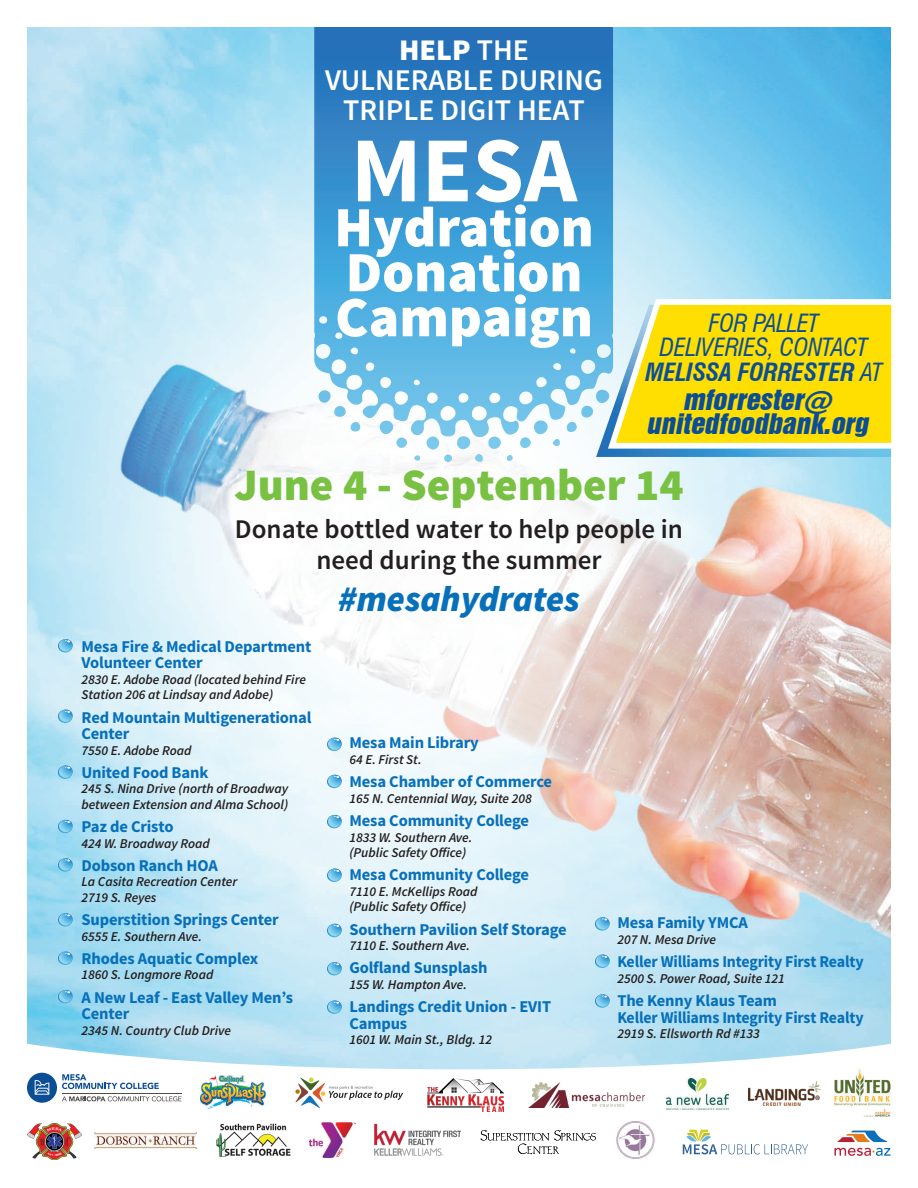
<style>
.page{position:relative;width:918px;height:1188px;background:#fff}
.page>*{position:absolute;margin:0;border:0;box-sizing:border-box;transform-origin:0 0}
.t1{font:700 93px "Source Sans Pro";color:#fff}
.t2{font:900 57px/45px "Source Sans Pro";color:#fff}
.t3{font:900 45px "Source Sans Pro";color:#79c142}
.t4{font:italic 900 36px "Source Sans Pro";color:#0770ba}
.t5{font:600 30px/30px "Source Sans Pro";color:#fff;text-align:center}
.t6{font:600 27px "Source Sans Pro";color:#231f20}
.t7{font:italic 25.95px/24.5px "Swiss 921 BT Regular A";color:#0c4e96;text-align:center;scale:1.1 1}
.t8{font:italic condensed 24.45px "Swiss 721 BT";letter-spacing:-.01em;color:#0c4e96}
.t9{font:italic 700 condensed 24.45px "Swiss 721 BT";letter-spacing:-.01em;color:#0c4e96}
.t10{font:700 16.5px/16.5px "Source Sans Pro";letter-spacing:-.01em;color:#0770ba}
.t11{font:700 16.5px "Source Sans Pro";letter-spacing:-.01em;color:#0770ba;scale:.96 1}
.t12{font:italic 600 13.5px/15.6px "Source Sans Pro";color:#231f20}
.s1{font-weight:900}
.s2{font-weight:400}
</style>
<div class="page">
<img style="left:27px;top:27px;width:864px;height:1008px">
<svg style="left:27px;top:1035px;width:864px;height:121px"></svg>
<svg style="left:314px;top:27px;width:299px;height:415px;background:#4fa0d5"></svg>
<svg style="left:58px;top:639px;width:15px;height:14px"></svg>
<svg style="left:58px;top:710px;width:15px;height:13px"></svg>
<svg style="left:58px;top:765px;width:15px;height:14px"></svg>
<svg style="left:58px;top:820px;width:15px;height:14px"></svg>
<svg style="left:58px;top:858px;width:15px;height:14px"></svg>
<svg style="left:58px;top:913px;width:15px;height:14px"></svg>
<svg style="left:58px;top:952px;width:15px;height:13px"></svg>
<svg style="left:58px;top:990px;width:15px;height:14px"></svg>
<svg style="left:327px;top:738px;width:15px;height:13px"></svg>
<svg style="left:327px;top:775px;width:15px;height:14px"></svg>
<svg style="left:327px;top:815px;width:15px;height:14px"></svg>
<svg style="left:327px;top:869px;width:15px;height:13px"></svg>
<svg style="left:327px;top:924px;width:15px;height:14px"></svg>
<svg style="left:327px;top:962px;width:15px;height:14px"></svg>
<svg style="left:327px;top:1000px;width:15px;height:14px"></svg>
<svg style="left:595px;top:917px;width:15px;height:14px"></svg>
<svg style="left:595px;top:955px;width:15px;height:13px"></svg>
<svg style="left:595px;top:994px;width:15px;height:14px"></svg>
<svg style="left:838px;top:1131px;width:49px;height:11px"></svg>
<svg style="left:835px;top:1148px;width:55px;height:8px"></svg>
<img style="left:28px;top:1123px;width:54px;height:37px">
<img style="left:614px;top:1121px;width:43px;height:38px">
<img style="left:666px;top:1079px;width:63px;height:31px">
<img style="left:834px;top:1068px;width:57px;height:48px">
<svg style="left:480px;top:1130px;width:116px;height:24px"></svg>
<svg style="left:295px;top:1078px;width:108px;height:30px"></svg>
<img style="left:528px;top:1083px;width:116px;height:25px">
<img style="left:216px;top:1123px;width:74px;height:34px">
<img style="left:200px;top:1076px;width:65px;height:33px">
<svg style="left:683px;top:1130px;width:125px;height:24px"></svg>
<img style="left:374px;top:1124px;width:87px;height:32px">
<img style="left:427px;top:1079px;width:77px;height:33px">
<img style="left:309px;top:1122px;width:47px;height:36px">
<img style="left:94px;top:1132px;width:102px;height:16px">
<div style="left:27px;top:1073px;width:30px;height:30px;background:#0c4e96;border-radius:50%"></div>
<svg style="left:35px;top:1080px;width:14px;height:15px"></svg>
<hr style="left:62px;top:1094px;width:120px;height:1px;background:#504c49">
<svg style="left:62px;top:1096px;width:120px;height:5px"></svg>
<svg style="left:62px;top:1074px;width:97px;height:15px"></svg>
<img style="left:748px;top:1082px;width:72px;height:24px">
<svg style="left:596px;top:305px;width:295px;height:152px;background:#72b7e0"></svg>
<svg style="left:604px;top:296px;width:288px;height:157px;background:#f0de37"></svg>
<p class="t5" style="left:325px;top:36px;width:279px"><span class="s1">HELP</span> THE<br>VULNERABLE DURING<br>TRIPLE DIGIT HEAT</p>
<p class="t1" style="left:351px;top:111px;width:228px">MESA</p>
<p class="t2" style="left:334px;top:207px;width:261px">Hydration<br>Donation<br>Campaign</p>
<p class="t8" style="left:709px;top:308px;width:111px">FOR PALLET</p>
<p class="t8" style="left:660px;top:333px;width:209px">DELIVERIES, CONTACT</p>
<p class="t9" style="left:645px;top:357px;width:238px">MELISSA FORRESTER <span class="s2">AT</span></p>
<p class="t7" style="left:646px;top:387px;width:209px">mforrester@ unitedfoodbank.org</p>
<p class="t3" style="left:234px;top:456px;width:451px">June 4 - September 14</p>
<p class="t6" style="left:235px;top:512px;width:450px">Donate bottled water to help people in</p>
<p class="t6" style="left:316px;top:543px;width:287px">need during the summer</p>
<p class="t4" style="left:338px;top:575px;width:243px">#mesahydrates</p>
<p class="t10" style="left:82px;top:639px;width:231px">Mesa Fire &amp; Medical Department<br>Volunteer Center</p>
<p class="t12" style="left:82px;top:671px;width:226px">2830 E. Adobe Road (located behind Fire<br>Station 206 at Lindsay and Adobe)</p>
<p class="t10" style="left:82px;top:709px;width:231px">Red Mountain Multigenerational<br>Center</p>
<p class="t12" style="left:82px;top:742px;width:111px">7550 E. Adobe Road</p>
<p class="t10" style="left:82px;top:765px;width:128px">United Food Bank</p>
<p class="t12" style="left:82px;top:781px;width:208px">245 S. Nina Drive (north of Broadway between Extension and Alma School)</p>
<p class="t10" style="left:82px;top:819px;width:94px">Paz de Cristo</p>
<p class="t12" style="left:82px;top:835px;width:130px">424 W. Broadway Road</p>
<p class="t10" style="left:82px;top:858px;width:138px">Dobson Ranch HOA</p>
<p class="t12" style="left:82px;top:874px;width:157px">La Casita Recreation Center</p>
<p class="t12" style="left:82px;top:890px;width:77px">2719 S. Reyes</p>
<p class="t10" style="left:82px;top:912px;width:199px">Superstition Springs Center</p>
<p class="t12" style="left:82px;top:928px;width:122px">6555 E. Southern Ave.</p>
<p class="t10" style="left:82px;top:951px;width:178px">Rhodes Aquatic Complex</p>
<p class="t12" style="left:82px;top:967px;width:133px">1860 S. Longmore Road</p>
<p class="t10" style="left:82px;top:990px;width:213px">A New Leaf - East Valley Men’s<br>Center</p>
<p class="t12" style="left:82px;top:1022px;width:151px">2345 N. Country Club Drive</p>
<p class="t10" style="left:349px;top:735px;width:131px">Mesa Main Library</p>
<p class="t12" style="left:349px;top:752px;width:74px">64 E. First St.</p>
<p class="t10" style="left:349px;top:774px;width:204px">Mesa Chamber of Commerce</p>
<p class="t12" style="left:349px;top:790px;width:184px">165 N. Centennial Way, Suite 208</p>
<p class="t10" style="left:349px;top:813px;width:181px">Mesa Community College</p>
<p class="t12" style="left:349px;top:829px;width:125px">1833 W. Southern Ave.</p>
<p class="t12" style="left:349px;top:845px;width:118px">(Public Safety Office)</p>
<p class="t10" style="left:349px;top:867px;width:181px">Mesa Community College</p>
<p class="t12" style="left:349px;top:884px;width:129px">7110 E. McKellips Road</p>
<p class="t12" style="left:349px;top:899px;width:118px">(Public Safety Office)</p>
<p class="t10" style="left:349px;top:921px;width:219px">Southern Pavilion Self Storage</p>
<p class="t12" style="left:349px;top:938px;width:122px">7110 E. Southern Ave.</p>
<p class="t10" style="left:349px;top:960px;width:140px">Golfland Sunsplash</p>
<p class="t12" style="left:349px;top:977px;width:119px">155 W. Hampton Ave.</p>
<p class="t10" style="left:349px;top:999px;width:203px">Landings Credit Union - EVIT<br>Campus</p>
<p class="t12" style="left:349px;top:1032px;width:144px">1601 W. Main St., Bldg. 12</p>
<p class="t10" style="left:617px;top:915px;width:132px">Mesa Family YMCA</p>
<p class="t12" style="left:617px;top:932px;width:100px">207 N. Mesa Drive</p>
<p class="t11" style="left:617px;top:951px;width:258px">Keller Williams Integrity First Realty</p>
<p class="t12" style="left:617px;top:970px;width:169px">2500 S. Power Road, Suite 121</p>
<p class="t10" style="left:617px;top:993px;width:161px">The Kenny Klaus Team</p>
<p class="t11" style="left:617px;top:1006px;width:258px">Keller Williams Integrity First Realty</p>
<p class="t12" style="left:617px;top:1026px;width:144px">2919 S. Ellsworth Rd #133</p>
</div>
